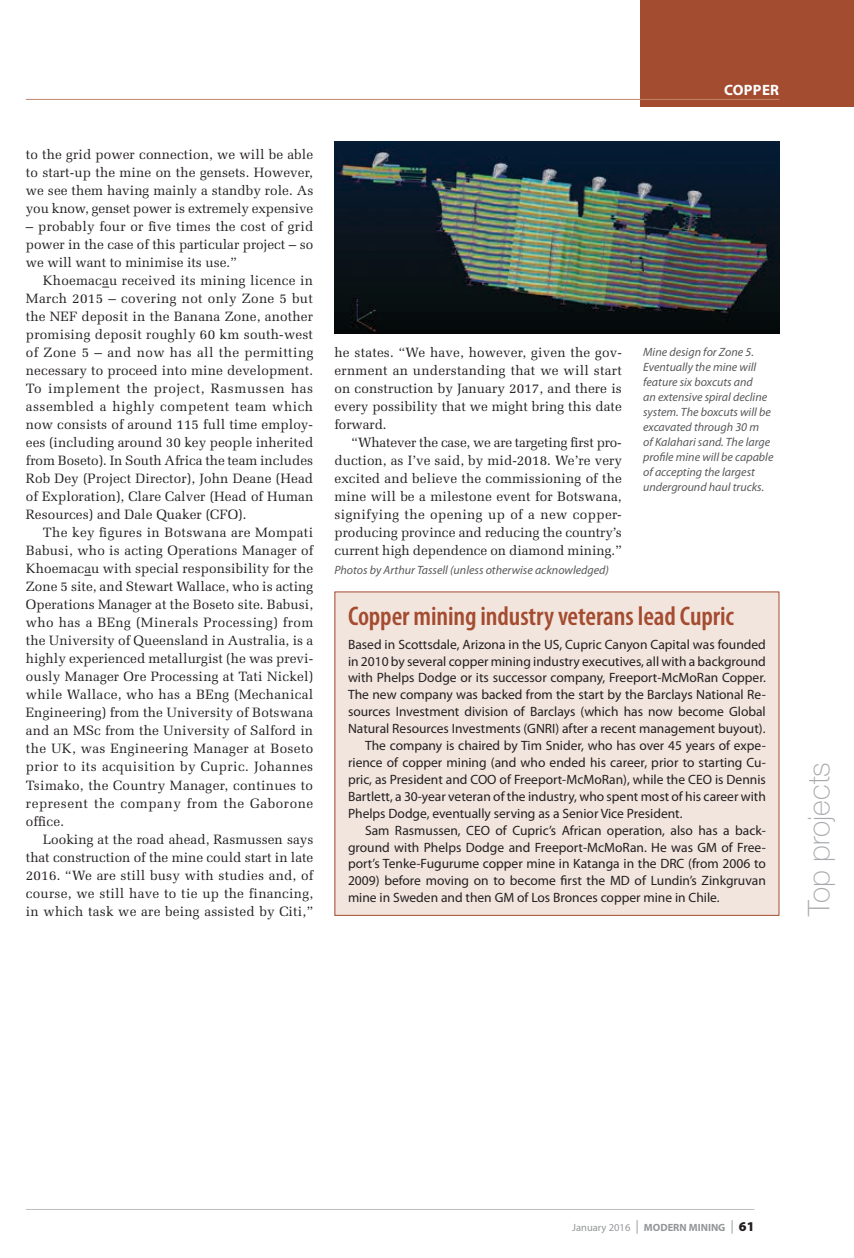
<style>
.page{position:relative;width:854px;height:1258px;background:#fff}
.page>*{position:absolute;margin:0;border:0;box-sizing:border-box;transform-origin:0 0}
.t1{font:100 30px "Helvetica Neue";color:#a7a9ac}
.t2{font:600 condensed 27px "Myriad Pro";letter-spacing:-.005em;color:#a44c30}
.t3{font:700 15px "Myriad Pro";letter-spacing:.02em;color:#fff}
.t4{font:13.5px/18px "Melior LT Std";color:#231f20;text-align:justify}
.t5{font:13.5px "Myriad Pro";color:#231f20}
.t6{font:italic 12px/15px "Myriad Pro";color:#58595b}
.t7{font:700 10.5px "Myriad Pro";color:#949698}
.t8{font:10.5px "Myriad Pro";color:#949698}
.s1{font-weight:900;font-size:13.5px;color:#231f20}
</style>
<div class="page">
<hr style="left:26px;top:1208px;width:728px;height:1px;background:#bcbec0">
<div style="left:639px;top:0;width:214px;height:106px;background:#a44c30"></div>
<hr style="left:26px;top:99px;width:752px;height:1px;background:#c1876b">
<div style="left:335px;top:592px;width:443px;height:323px;background:#f2e5de"></div>
<img style="left:334px;top:141px;width:444px;height:193px">
<p class="t3" style="left:723px;top:81px;width:57px">COPPER</p>
<p class="t4" style="left:26px;top:146px;width:289px">to the grid power connection, we will be able to start-up the mine on the gensets. However, we see them having mainly a standby role. As you know, genset power is extremely expensive</p>
<p class="t4" style="left:26px;top:218px;width:289px">– probably four or five times the cost of grid power in the case of this particular project – so we will want to minimise its use.”</p>
<p class="t4" style="left:26px;top:272px;width:289px;text-indent:17px">Khoemacau received its mining licence in March 2015 – covering not only Zone 5 but the NEF deposit in the Banana Zone, another promising deposit roughly 60 km south-west of Zone 5 – and now has all the permitting necessary to proceed into mine development.<br>To implement the project, Rasmussen has assembled a highly competent team which now consists of around 115 full time employ&shy;ees (including around 30 key people inherited from Boseto). In South Africa the team includes Rob Dey (Project Director), John Deane (Head of Exploration), Clare Calver (Head of Human Resources) and Dale Quaker (CFO).</p>
<p class="t4" style="left:26px;top:524px;width:289px;text-indent:17px">The key figures in Botswana are Mompati Babusi, who is acting Operations Manager of Khoemacau with special responsibility for the Zone 5 site, and Stewart Wallace, who is acting Operations Manager at the Boseto site. Babusi, who has a BEng (Minerals Processing) from the University of Queensland in Australia, is a highly experienced metallurgist (he was previ&shy;ously Manager Ore Processing at Tati Nickel) while Wallace, who has a BEng (Mechanical Engineering) from the University of Botswana and an MSc from the University of Salford in the UK, was Engineering Manager at Boseto prior to its acquisition by Cupric. Johannes Tsimako, the Country Manager, continues to represent the company from the Gaborone office.</p>
<p class="t4" style="left:26px;top:829px;width:289px;text-indent:17px">Looking at the road ahead, Rasmussen says that construction of the mine could start in late 2016. “We are still busy with studies and, of course, we still have to tie up the financing, in which task we are being assisted by Citi,”</p>
<p class="t4" style="left:334px;top:343px;width:289px">he states. “We have, however, given the gov&shy;ernment an understanding that we will start on construction by January 2017, and there is every possibility that we might bring this date forward.</p>
<p class="t4" style="left:334px;top:433px;width:289px;text-indent:17px">“Whatever the case, we are targeting first pro&shy;duction, as I’ve said, by mid-2018. We’re very excited and believe the commissioning of the mine will be a milestone event for Botswana, signifying the opening up of a new copper&shy;producing province and reducing the country’s current high dependence on diamond mining.”</p>
<p class="t6" style="left:334px;top:562px;width:276px">Photos by Arthur Tassell (unless otherwise acknowledged)</p>
<p class="t6" style="left:642px;top:344px;width:132px">Mine design for Zone 5.<br>Eventually the mine will feature six boxcuts and<br>an extensive spiral decline system. The boxcuts will be excavated through 30 m<br>of Kalahari sand. The large profile mine will be capable of accepting the largest underground haul trucks.</p>
<h2 class="t2" style="left:348px;top:601px;width:387px">Copper mining industry veterans lead Cupric</h2>
<p class="t5" style="left:348px;top:636px;width:419px">Based in Scottsdale, Arizona in the US, Cupric Canyon Capital was founded</p>
<p class="t5" style="left:348px;top:653px;width:419px">in 2010 by several copper mining industry executives, all with a background</p>
<p class="t5" style="left:348px;top:670px;width:419px">with Phelps Dodge or its successor company, Freeport-McMoRan Copper.</p>
<p class="t5" style="left:348px;top:687px;width:419px">The new company was backed from the start by the Barclays National Re-</p>
<p class="t5" style="left:348px;top:704px;width:419px">sources Investment division of Barclays (which has now become Global</p>
<p class="t5" style="left:348px;top:721px;width:418px">Natural Resources Investments (GNRI) after a recent management buyout).</p>
<p class="t5" style="left:365px;top:738px;width:402px">The company is chaired by Tim Snider, who has over 45 years of expe-</p>
<p class="t5" style="left:348px;top:755px;width:419px">rience of copper mining (and who ended his career, prior to starting Cu-</p>
<p class="t5" style="left:348px;top:772px;width:419px">pric, as President and COO of Freeport-McMoRan), while the CEO is Dennis</p>
<p class="t5" style="left:348px;top:788px;width:419px">Bartlett, a 30-year veteran of the industry, who spent most of his career with</p>
<p class="t5" style="left:348px;top:805px;width:336px">Phelps Dodge, eventually serving as a Senior Vice President.</p>
<p class="t5" style="left:365px;top:822px;width:402px">Sam Rasmussen, CEO of Cupric’s African operation, also has a back-</p>
<p class="t5" style="left:348px;top:839px;width:419px">ground with Phelps Dodge and Freeport-McMoRan. He was GM of Free-</p>
<p class="t5" style="left:348px;top:856px;width:419px">port’s Tenke-Fugurume copper mine in Katanga in the DRC (from 2006 to</p>
<p class="t5" style="left:348px;top:873px;width:419px">2009) before moving on to become first the MD of Lundin’s Zinkgruvan</p>
<p class="t5" style="left:348px;top:890px;width:373px">mine in Sweden and then GM of Los Bronces copper mine in Chile.</p>
<h1 class="t1" style="left:801px;top:915px;width:155px;rotate:-90deg">Top projects</h1>
<p class="t8" style="left:572px;top:1221px;width:60px">January 2016</p>
<p class="t7" style="left:643px;top:1221px;width:112px">MODERN MINING <span class="s1">61</span></p>
</div>
